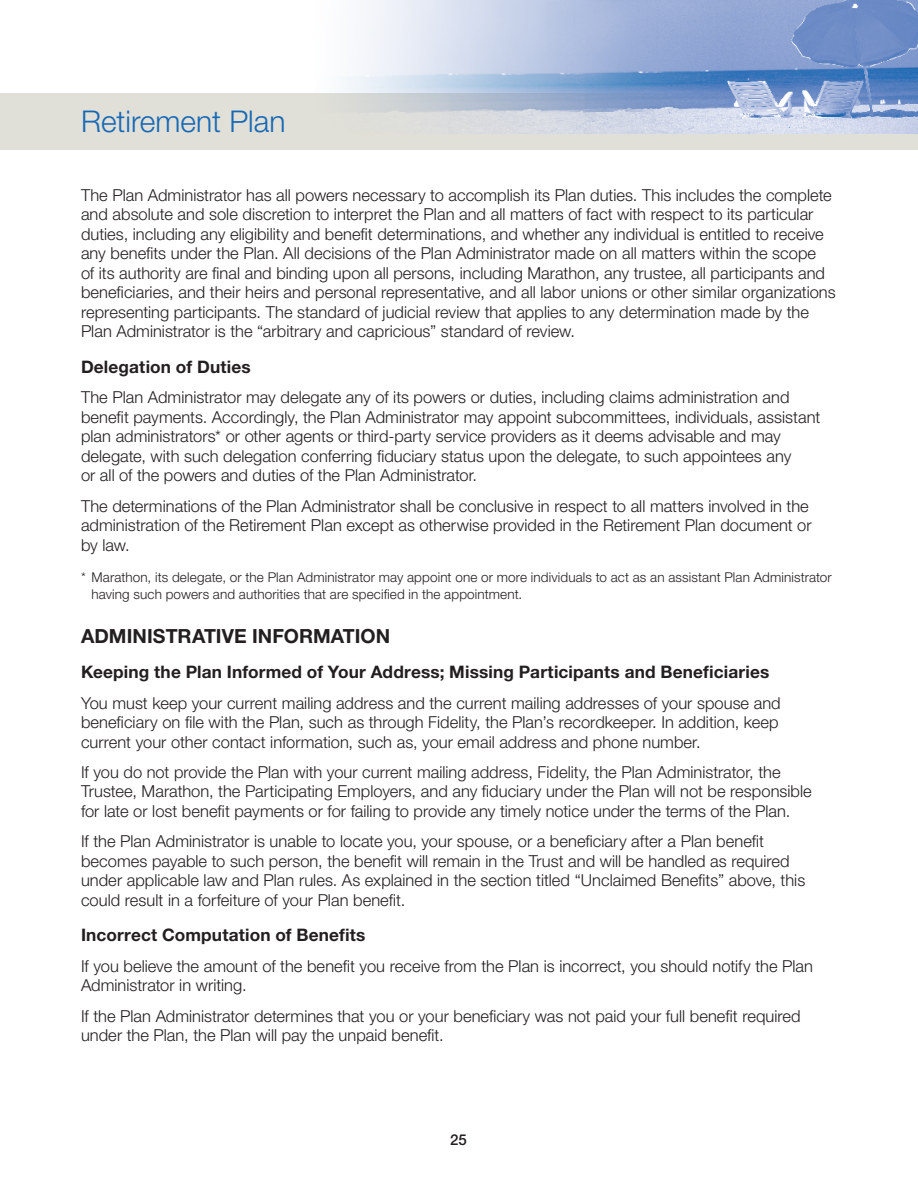
<style>
.page{position:relative;width:918px;height:1188px;background:#fff}
.page>*{position:absolute;margin:0;border:0;box-sizing:border-box;transform-origin:0 0}
.t1{font:300 30px "Helvetica Neue LT Std";color:#1768b4}
.HD_1{font:700 19.5px "Helvetica Neue LT Std";letter-spacing:.005em;color:#231f20}
.HD_2{font:700 17.25px "Helvetica Neue LT Std";letter-spacing:.01em;color:#231f20}
.Body{font:300 16.5px/19.5px "Helvetica Neue LT Std";color:#231f20}
.t2{font:500 15px "Helvetica Neue LT Std";color:#231f20}
.Asterisk{font:300 13.5px/16.5px "Helvetica Neue LT Std";letter-spacing:.01em;color:#231f20}
</style>
<div class="page">
<div style="left:0;top:93px;width:918px;height:57px;background:#e1e0d8"></div>
<img style="left:345px;top:0;width:573px;height:133px">
<h1 class="t1" style="left:81px;top:103px;width:206px">Retirement Plan</h1>
<p class="Body" style="left:81px;top:185px;width:756px">The Plan Administrator has all powers necessary to accomplish its Plan duties. This includes the complete and absolute and sole discretion to interpret the Plan and all matters of fact with respect to its particular duties, including any eligibility and benefit determinations, and whether any individual is entitled to receive any benefits under the Plan. All decisions of the Plan Administrator made on all matters within the scope<br>of its authority are final and binding upon all persons, including Marathon, any trustee, all participants and beneficiaries, and their heirs and personal representative, and all labor unions or other similar organizations representing participants. The standard of judicial review that applies to any determination made by the Plan Administrator is the “arbitrary and capricious” standard of review.</p>
<p class="HD_2" style="left:81px;top:356px;width:171px">Delegation of Duties</p>
<p class="Body" style="left:81px;top:387px;width:741px">The Plan Administrator may delegate any of its powers or duties, including claims administration and benefit payments. Accordingly, the Plan Administrator may appoint subcommittees, individuals, assistant plan administrators* or other agents or third-party service providers as it deems advisable and may delegate, with such delegation conferring fiduciary status upon the delegate, to such appointees any<br>or all of the powers and duties of the Plan Administrator.</p>
<p class="Body" style="left:81px;top:496px;width:732px">The determinations of the Plan Administrator shall be conclusive in respect to all matters involved in the administration of the Retirement Plan except as otherwise provided in the Retirement Plan document or by law.</p>
<p class="Asterisk" style="left:92px;top:569px;width:742px;text-indent:-10px">* Marathon, its delegate, or the Plan Administrator may appoint one or more individuals to act as an assistant Plan Administrator having such powers and authorities that are specified in the appointment.</p>
<p class="HD_1" style="left:81px;top:624px;width:311px">ADMINISTRATIVE INFORMATION</p>
<p class="HD_2" style="left:81px;top:662px;width:690px">Keeping the Plan Informed of Your Address; Missing Participants and Beneficiaries</p>
<p class="Body" style="left:81px;top:693px;width:701px">You must keep your current mailing address and the current mailing addresses of your spouse and beneficiary on file with the Plan, such as through Fidelity, the Plan’s recordkeeper. In addition, keep current your other contact information, such as, your email address and phone number.</p>
<p class="Body" style="left:81px;top:762px;width:732px">If you do not provide the Plan with your current mailing address, Fidelity, the Plan Administrator, the<br>Trustee, Marathon, the Participating Employers, and any fiduciary under the Plan will not be responsible for late or lost benefit payments or for failing to provide any timely notice under the terms of the Plan.</p>
<p class="Body" style="left:81px;top:831px;width:726px">If the Plan Administrator is unable to locate you, your spouse, or a beneficiary after a Plan benefit becomes payable to such person, the benefit will remain in the Trust and will be handled as required under applicable law and Plan rules. As explained in the section titled “Unclaimed Benefits” above, this could result in a forfeiture of your Plan benefit.</p>
<p class="HD_2" style="left:81px;top:925px;width:286px">Incorrect Computation of Benefits</p>
<p class="Body" style="left:81px;top:956px;width:734px">If you believe the amount of the benefit you receive from the Plan is incorrect, you should notify the Plan<br>Administrator in writing.</p>
<p class="Body" style="left:81px;top:1006px;width:721px">If the Plan Administrator determines that you or your beneficiary was not paid your full benefit required under the Plan, the Plan will pay the unpaid benefit.</p>
<p class="t2" style="left:450px;top:1130px;width:18px">25</p>
</div>
